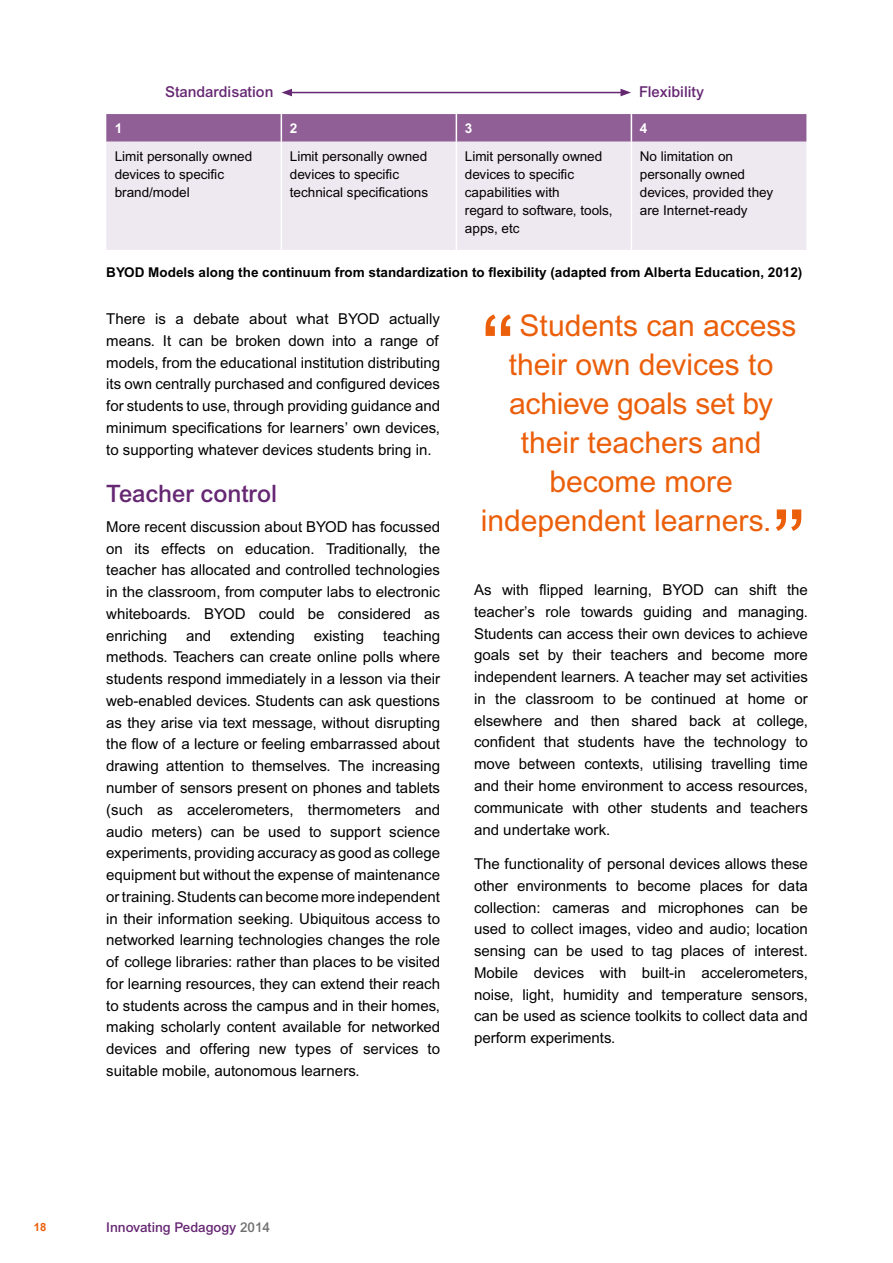
<style>
.page{position:relative;width:893px;height:1263px;background:#fff}
.page>*{position:absolute;margin:0;border:0;box-sizing:border-box;transform-origin:0 0}
.t1{font:30px "Arial";color:#eb5f0a}
.t2{font:500 24px "Arial";color:#662773}
.t3{font:15px/21.8px "Arial";color:#000;text-align:justify}
.t4{font:500 15px "Arial";color:#662773}
.t5{font:13.5px/18px "Arial";color:#000}
.t6{font:700 13.5px "Arial";color:#000}
.t7{font:500 13.5px "Arial";color:#662773}
.t8{font:700 13.5px "Arial";color:#fff}
.t9{font:700 11.25px "Arial";color:#eb5f0a}
.s1{color:#706f6f}
</style>
<div class="page">
<svg style="left:486px;top:314px;width:25px;height:22px"></svg>
<svg style="left:776px;top:509px;width:25px;height:22px"></svg>
<div style="left:106px;top:142px;width:700px;height:108px;background:#eee8f1"></div>
<div style="left:106px;top:114px;width:700px;height:28px;background:#905f96"></div>
<hr style="left:281px;top:142px;width:1px;height:108px;background:#fff">
<hr style="left:456px;top:142px;width:1px;height:108px;background:#fff">
<hr style="left:631px;top:142px;width:1px;height:108px;background:#fff">
<hr style="left:290px;top:92px;width:333px;height:1px;background:#662773">
<svg style="left:281px;top:89px;width:11px;height:7px"></svg>
<svg style="left:620px;top:89px;width:11px;height:7px"></svg>
<p class="t4" style="left:165px;top:83px;width:110px">Standardisation</p>
<p class="t4" style="left:639px;top:83px;width:66px">Flexibility</p>
<p class="t8" style="left:115px;top:121px;width:9px">1</p>
<p class="t8" style="left:290px;top:121px;width:9px">2</p>
<p class="t8" style="left:465px;top:121px;width:9px">3</p>
<p class="t8" style="left:640px;top:121px;width:9px">4</p>
<p class="t5" style="left:115px;top:147px;width:139px">Limit personally owned devices to specific brand/model</p>
<p class="t5" style="left:290px;top:147px;width:140px">Limit personally owned devices to specific technical specifications</p>
<p class="t5" style="left:465px;top:147px;width:149px">Limit personally owned devices to specific capabilities with<br>regard to software, tools, apps, etc</p>
<p class="t5" style="left:640px;top:147px;width:135px">No limitation on personally owned devices, provided they are Internet-ready</p>
<p class="t6" style="left:106px;top:264px;width:698px">BYOD Models along the continuum from standardization to flexibility (adapted from Alberta Education, 2012)</p>
<h1 class="t1" style="left:520px;top:308px;width:278px">Students can access</h1>
<h1 class="t1" style="left:509px;top:347px;width:266px">their own devices to</h1>
<h1 class="t1" style="left:509px;top:386px;width:266px">achieve goals set by</h1>
<h1 class="t1" style="left:521px;top:425px;width:242px">their teachers and</h1>
<h1 class="t1" style="left:549px;top:464px;width:185px">become more</h1>
<h1 class="t1" style="left:481px;top:503px;width:292px">independent learners.</h1>
<p class="t3" style="left:106px;top:308px;width:335px">There is a debate about what BYOD actually means. It can be broken down into a range of models, from the educational institution distributing its own centrally purchased and configured devices for students to use, through providing guidance and minimum specifications for learners’ own devices, to supporting whatever devices students bring in.</p>
<h2 class="t2" style="left:106px;top:479px;width:172px">Teacher control</h2>
<p class="t3" style="left:106px;top:516px;width:335px">More recent discussion about BYOD has focussed on its effects on education. Traditionally, the teacher has allocated and controlled technologies in the classroom, from computer labs to electronic whiteboards. BYOD could be considered as enriching</p>
<p class="t3" style="left:474px;top:579px;width:335px">As with flipped learning, BYOD can shift the teacher’s role towards guiding and managing.<br>Students can access their own devices to achieve goals set by their teachers and become more independent learners. A teacher may set activities in the classroom to be continued at home or elsewhere and then shared back at college, confident that students have the technology to move between contexts, utilising travelling time and their home environment to access resources, communicate with other students and teachers and undertake work.</p>
<p class="t3" style="left:474px;top:853px;width:335px">The functionality of personal devices allows these other environments to become places for data collection: cameras and microphones can be used to collect images, video and audio; location sensing can be used to tag places of interest.<br>Mobile devices with built-in accelerometers, noise, light, humidity and temperature sensors, can be used as science toolkits to collect data and perform experiments.</p>
<p class="t3" style="left:106px;top:624px;width:335px;text-indent:277px">teaching methods. Teachers can create online polls where students respond immediately in a lesson via their web-enabled devices. Students can ask questions as they arise via text message, without disrupting the flow of a lecture or feeling embarrassed about drawing attention to themselves. The increasing number of sensors present on phones and tablets (such as accelerometers, thermometers and audio meters) can be used to support science experiments, providing accuracy as good as college equipment but without the expense of maintenance or training. Students can become more independent in their information seeking. Ubiquitous access to networked learning technologies changes the role of college libraries: rather than places to be visited for learning resources, they can extend their reach to students across the campus and in their homes, making scholarly content available for networked devices and offering new types of services to suitable mobile, autonomous learners.</p>
<p class="t3" style="left:186px;top:624px;width:27px">and</p>
<p class="t3" style="left:230px;top:624px;width:66px">extending</p>
<p class="t3" style="left:314px;top:624px;width:52px">existing</p>
<p class="t9" style="left:34px;top:1221px;width:14px">18</p>
<p class="t7" style="left:106px;top:1219px;width:165px">Innovating Pedagogy <span class="s1">2014</span></p>
</div>
